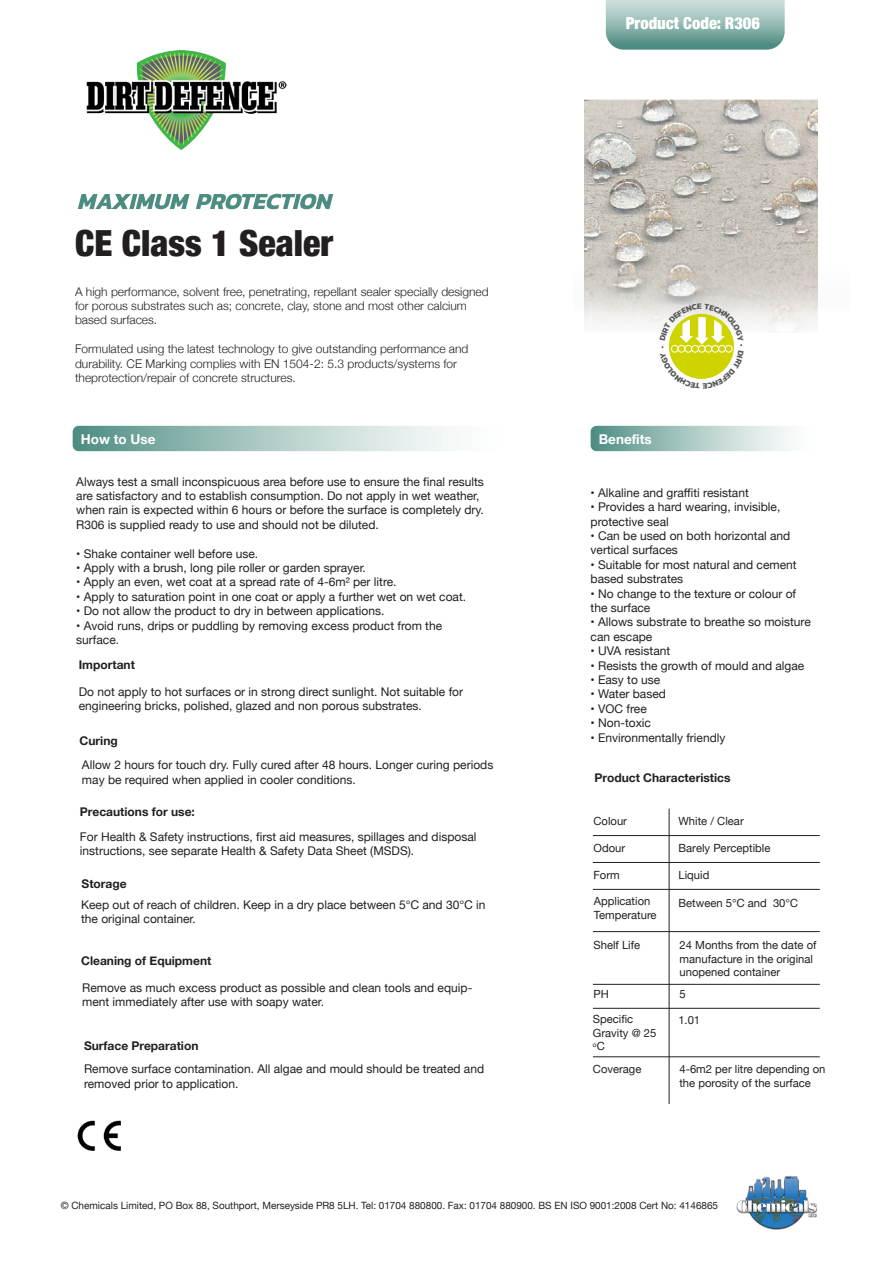
<style>
.page{position:relative;width:893px;height:1263px;background:#fff}
.page>*{position:absolute;margin:0;border:0;box-sizing:border-box;transform-origin:0 0}
.t1{font:900 condensed 36px "Helvetica Neue";color:#231f20}
.t2{font:900 condensed 16.5px "Helvetica Neue";color:#fff}
.t3{font:700 13.5px "Helvetica Neue";color:#fff}
.t4{font:12px/14.4px "Helvetica Neue";color:#231f20}
.t5{font:300 12px/14.4px "Helvetica Neue";color:#231f20}
.t6{font:700 12px "Helvetica Neue";color:#231f20}
.t7{font:11.25px/13.5px "Helvetica Neue";color:#231f20}
.t8{font:10.05px "Helvetica Neue";color:#231f20}
.t9{font:6.6px "Helvetica Neue";color:#231f20}
.s1{font-size:11.25px}
</style>
<div class="page">
<img style="left:585px;top:100px;width:232px;height:162px">
<svg style="left:606px;top:0;width:179px;height:50px;background:#91b8b2"></svg>
<hr style="left:593px;top:931px;width:227px;height:1px;background:#231f20">
<hr style="left:593px;top:984px;width:227px;height:1px;background:#231f20">
<hr style="left:593px;top:1008px;width:227px;height:1px;background:#231f20">
<hr style="left:593px;top:1056px;width:227px;height:1px;background:#231f20">
<hr style="left:593px;top:889px;width:227px;height:1px;background:#231f20">
<hr style="left:593px;top:862px;width:227px;height:1px;background:#231f20">
<hr style="left:593px;top:835px;width:227px;height:1px;background:#231f20">
<hr style="left:669px;top:809px;width:1px;height:295px;background:#231f20">
<img style="left:86px;top:51px;width:201px;height:98px">
<svg style="left:584px;top:262px;width:234px;height:68px"></svg>
<svg style="left:78px;top:194px;width:255px;height:15px"></svg>
<svg style="left:73px;top:426px;width:379px;height:25px;background:#a9c7c2"></svg>
<svg style="left:591px;top:426px;width:199px;height:25px;background:#a9c7c2"></svg>
<img style="left:77px;top:1120px;width:44px;height:31px">
<img style="left:736px;top:1175px;width:82px;height:55px">
<svg style="left:660px;top:304px;width:84px;height:75px"></svg>
<h1 class="t1" style="left:75px;top:213px;width:260px">CE Class 1 Sealer</h1>
<p class="t5" style="left:75px;top:283px;width:415px">A high performance, solvent free, penetrating, repellant sealer specially designed for porous substrates such as; concrete, clay, stone and most other calcium based surfaces.</p>
<p class="t5" style="left:75px;top:341px;width:395px">Formulated using the latest technology to give outstanding performance and durability. CE Marking complies with EN 1504-2: 5.3 products/systems for theprotection/repair of concrete structures.</p>
<h2 class="t2" style="left:626px;top:10px;width:136px">Product Code: R306</h2>
<p class="t3" style="left:81px;top:428px;width:76px">How to Use</p>
<p class="t3" style="left:599px;top:428px;width:54px">Benefits</p>
<p class="t4" style="left:76px;top:475px;width:409px">Always test a small inconspicuous area before use to ensure the final results are satisfactory and to establish consumption. Do not apply in wet weather, when rain is expected within 6 hours or before the surface is completely dry.<br>R306 is supplied ready to use and should not be diluted.</p>
<p class="t4" style="left:76px;top:547px;width:183px">• Shake container well before use.</p>
<p class="t4" style="left:76px;top:561px;width:291px">• Apply with a brush, long pile roller or garden sprayer.</p>
<p class="t4" style="left:76px;top:576px;width:322px">• Apply an even, wet coat at a spread rate of 4-6m² per litre.</p>
<p class="t4" style="left:76px;top:590px;width:391px">• Apply to saturation point in one coat or apply a further wet on wet coat.</p>
<p class="t4" style="left:76px;top:604px;width:310px">• Do not allow the product to dry in between applications.</p>
<p class="t4" style="left:76px;top:619px;width:367px">• Avoid runs, drips or puddling by removing excess product from the surface.</p>
<p class="t6" style="left:79px;top:656px;width:58px">Important</p>
<p class="t4" style="left:79px;top:685px;width:386px">Do not apply to hot surfaces or in strong direct sunlight. Not suitable for engineering bricks, polished, glazed and non porous substrates.</p>
<p class="t6" style="left:80px;top:731px;width:40px">Curing</p>
<p class="t4" style="left:82px;top:758px;width:413px">Allow 2 hours for touch dry. Fully cured after 48 hours. Longer curing periods may be required when applied in cooler conditions.</p>
<p class="t6" style="left:80px;top:803px;width:116px">Precautions for use:</p>
<p class="t4" style="left:80px;top:830px;width:398px">For Health &amp; Safety instructions, first aid measures, spillages and disposal instructions, see separate Health &amp; Safety Data Sheet (MSDS).</p>
<p class="t6" style="left:82px;top:874px;width:47px">Storage</p>
<p class="t4" style="left:81px;top:898px;width:406px">Keep out of reach of children. Keep in a dry place between 5℃ and 30℃ in the original container.</p>
<p class="t6" style="left:81px;top:951px;width:132px">Cleaning of Equipment</p>
<p class="t4" style="left:82px;top:981px;width:392px">Remove as much excess product as possible and clean tools and equip&shy;ment immediately after use with soapy water.</p>
<p class="t6" style="left:84px;top:1037px;width:116px">Surface Preparation</p>
<p class="t4" style="left:84px;top:1062px;width:402px">Remove surface contamination. All algae and mould should be treated and removed prior to application.</p>
<p class="t4" style="left:591px;top:486px;width:160px">• Alkaline and graffiti resistant</p>
<p class="t4" style="left:591px;top:500px;width:191px">• Provides a hard wearing, invisible, protective seal</p>
<p class="t4" style="left:591px;top:529px;width:201px">• Can be used on both horizontal and vertical surfaces</p>
<p class="t4" style="left:591px;top:558px;width:208px">• Suitable for most natural and cement based substrates</p>
<p class="t4" style="left:591px;top:587px;width:207px">• No change to the texture or colour of the surface</p>
<p class="t4" style="left:591px;top:616px;width:222px">• Allows substrate to breathe so moisture can escape</p>
<p class="t4" style="left:591px;top:644px;width:81px">• UVA resistant</p>
<p class="t4" style="left:591px;top:659px;width:215px">• Resists the growth of mould and algae</p>
<p class="t4" style="left:591px;top:673px;width:71px">• Easy to use</p>
<p class="t4" style="left:591px;top:688px;width:77px">• Water based</p>
<p class="t4" style="left:591px;top:702px;width:58px">• VOC free</p>
<p class="t4" style="left:591px;top:716px;width:62px">• Non-toxic</p>
<p class="t4" style="left:591px;top:731px;width:136px">• Environmentally friendly</p>
<p class="t6" style="left:594px;top:769px;width:138px">Product Characteristics</p>
<p class="t7" style="left:593px;top:815px;width:35px">Colour</p>
<p class="t7" style="left:593px;top:842px;width:33px">Odour</p>
<p class="t7" style="left:593px;top:869px;width:28px">Form</p>
<p class="t7" style="left:594px;top:895px;width:64px">Application<br>Temperature</p>
<p class="t7" style="left:593px;top:938px;width:48px">Shelf Life</p>
<p class="t7" style="left:678px;top:815px;width:67px">White / Clear</p>
<p class="t7" style="left:678px;top:842px;width:93px">Barely Perceptible</p>
<p class="t7" style="left:678px;top:869px;width:32px">Liquid</p>
<p class="t7" style="left:678px;top:897px;width:121px">Between 5℃ and 30℃</p>
<p class="t7" style="left:680px;top:939px;width:138px">24 Months from the date of manufacture in the original unopened container</p>
<p class="t7" style="left:593px;top:987px;width:17px">PH</p>
<p class="t7" style="left:680px;top:988px;width:8px">5</p>
<p class="t7" style="left:593px;top:1013px;width:42px">Specific</p>
<p class="t7" style="left:678px;top:1014px;width:23px">1.01</p>
<p class="t7" style="left:593px;top:1027px;width:65px">Gravity @ 25</p>
<p class="t9" style="left:593px;top:1039px;width:13px">o<span class="s1">C</span></p>
<p class="t7" style="left:593px;top:1063px;width:50px">Coverage</p>
<p class="t7" style="left:679px;top:1063px;width:148px">4-6m2 per litre depending on the porosity of the surface</p>
<p class="t8" style="left:61px;top:1198px;width:659px">© Chemicals Limited, PO Box 88, Southport, Merseyside PR8 5LH. Tel: 01704 880800. Fax: 01704 880900. BS EN ISO 9001:2008 Cert No: 4146865</p>
</div>
